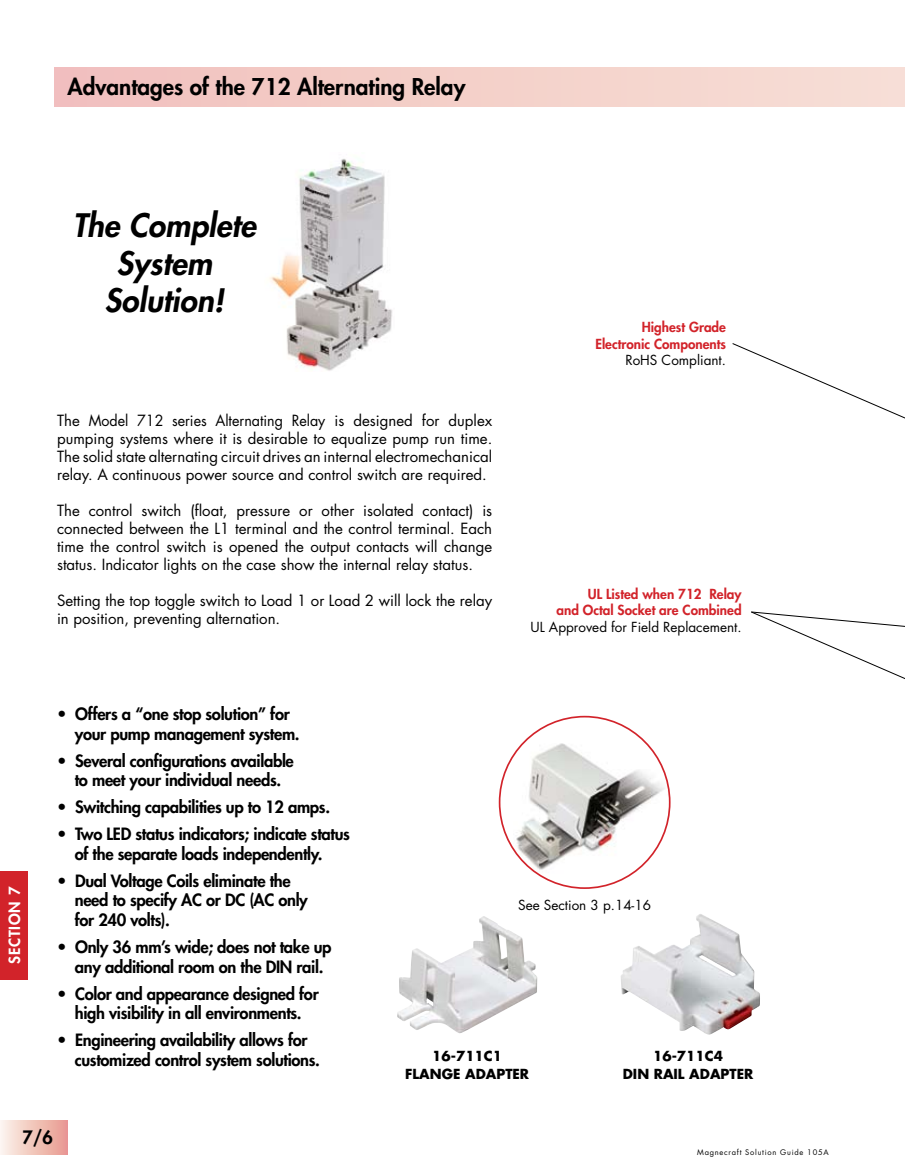
<style>
.page{position:relative;width:905px;height:1175px;background:#fff}
.page>*{position:absolute;margin:0;border:0;box-sizing:border-box;transform-origin:0 0}
.t1{font:italic 800 31.5px/37.8px "Futura Std";color:#000;text-align:center}
.t2{font:800 22.5px "Futura Std";color:#000}
.t3{font:800 18px "Futura Std";color:#000}
.t4{font:800 16.5px/19.5px "Futura Std";letter-spacing:-.02em;color:#000;text-align:center}
.t5{font:15px/18px "Futura Std";color:#000;text-align:justify}
.t6{font:800 15px "Futura Std";letter-spacing:.05em;color:#fff}
.t7{font:800 13.5px/16.5px "Futura Std";color:#d2232a;text-align:right}
.t8{font:13.5px "Futura Std";color:#000}
.t9{font:700 13.5px/18px "Futura Std";color:#000;text-align:center}
.t10{font:7.5px "Futura Std";letter-spacing:.1em;color:#000}
</style>
<div class="page">
<div style="left:54px;top:68px;width:850px;height:39px;background:linear-gradient(to right,#f1c0bd,#f7dfd6)"></div>
<div style="left:0;top:871px;width:27px;height:108px;background:#d2232a"></div>
<div style="left:0;top:1120px;width:68px;height:34px;background:linear-gradient(to right,#fbf5ec,#e8998f)"></div>
<hr style="left:904px;top:68px;width:1px;height:39px;background:#f7ded7">
<svg style="left:732px;top:343px;width:172px;height:75px"></svg>
<svg style="left:751px;top:611px;width:153px;height:68px"></svg>
<img style="left:511px;top:737px;width:160px;height:137px">
<img style="left:269px;top:158px;width:123px;height:213px">
<img style="left:621px;top:914px;width:139px;height:121px">
<img style="left:397px;top:916px;width:140px;height:117px">
<h2 class="t2" style="left:68px;top:73px;width:399px">Advantages of the 712 Alternating Relay</h2>
<p class="t6" style="left:5px;top:963px;width:78px;rotate:-90deg">SECTION 7</p>
<h1 class="t1" style="left:73px;top:207px;width:185px">The Complete<br>System<br>Solution!</h1>
<p class="t5" style="left:57px;top:411px;width:437px">The Model 712 series Alternating Relay is designed for duplex pumping systems where it is desirable to equalize pump run time.<br>The solid state alternating circuit drives an internal electromechanical relay. A continuous power source and control switch are required.</p>
<p class="t5" style="left:57px;top:501px;width:437px">The control switch (float, pressure or other isolated contact) is connected between the L1 terminal and the control terminal. Each time the control switch is opened the output contacts will change status. Indicator lights on the case show the internal relay status.</p>
<p class="t5" style="left:57px;top:591px;width:437px">Setting the top toggle switch to Load 1 or Load 2 will lock the relay in position, preventing alternation.</p>
<p class="t7" style="left:595px;top:319px;width:132px">Highest Grade<br>Electronic Components</p>
<p class="t8" style="left:625px;top:352px;width:102px">RoHS Compliant.</p>
<p class="t7" style="left:556px;top:585px;width:187px">UL Listed when 712 Relay<br>and Octal Socket are Combined</p>
<p class="t8" style="left:530px;top:618px;width:213px">UL Approved for Field Replacement.</p>
<p class="t4" style="left:75px;top:704px;width:226px;text-align:left;text-indent:-18px">• Offers a “one stop solution” for your pump management system.</p>
<p class="t4" style="left:57px;top:751px;width:238px">• Several configurations available to meet your individual needs.</p>
<p class="t4" style="left:57px;top:797px;width:274px">• Switching capabilities up to 12 amps.</p>
<p class="t4" style="left:57px;top:824px;width:294px">• Two LED status indicators; indicate status of the separate loads independently.</p>
<p class="t4" style="left:75px;top:871px;width:234px;text-align:left;text-indent:-18px">• Dual Voltage Coils eliminate the need to specify AC or DC (AC only for 240 volts).</p>
<p class="t4" style="left:57px;top:937px;width:276px">• Only 36 mm’s wide; does not take up any additional room on the DIN rail.</p>
<p class="t4" style="left:57px;top:983px;width:263px">• Color and appearance designed for high visibility in all environments.</p>
<p class="t4" style="left:75px;top:1030px;width:247px;text-align:left;text-indent:-18px">• Engineering availability allows for customized control system solutions.</p>
<p class="t8" style="left:518px;top:896px;width:134px">See Section 3 p.14-16</p>
<p class="t9" style="left:405px;top:1046px;width:125px">16-711C1<br>FLANGE ADAPTER</p>
<p class="t9" style="left:622px;top:1046px;width:132px">16-711C4<br>DIN RAIL ADAPTER</p>
<p class="t3" style="left:22px;top:1125px;width:32px">7/6</p>
<p class="t10" style="left:697px;top:1147px;width:133px">Magnecraft Solution Guide 105A</p>
</div>
